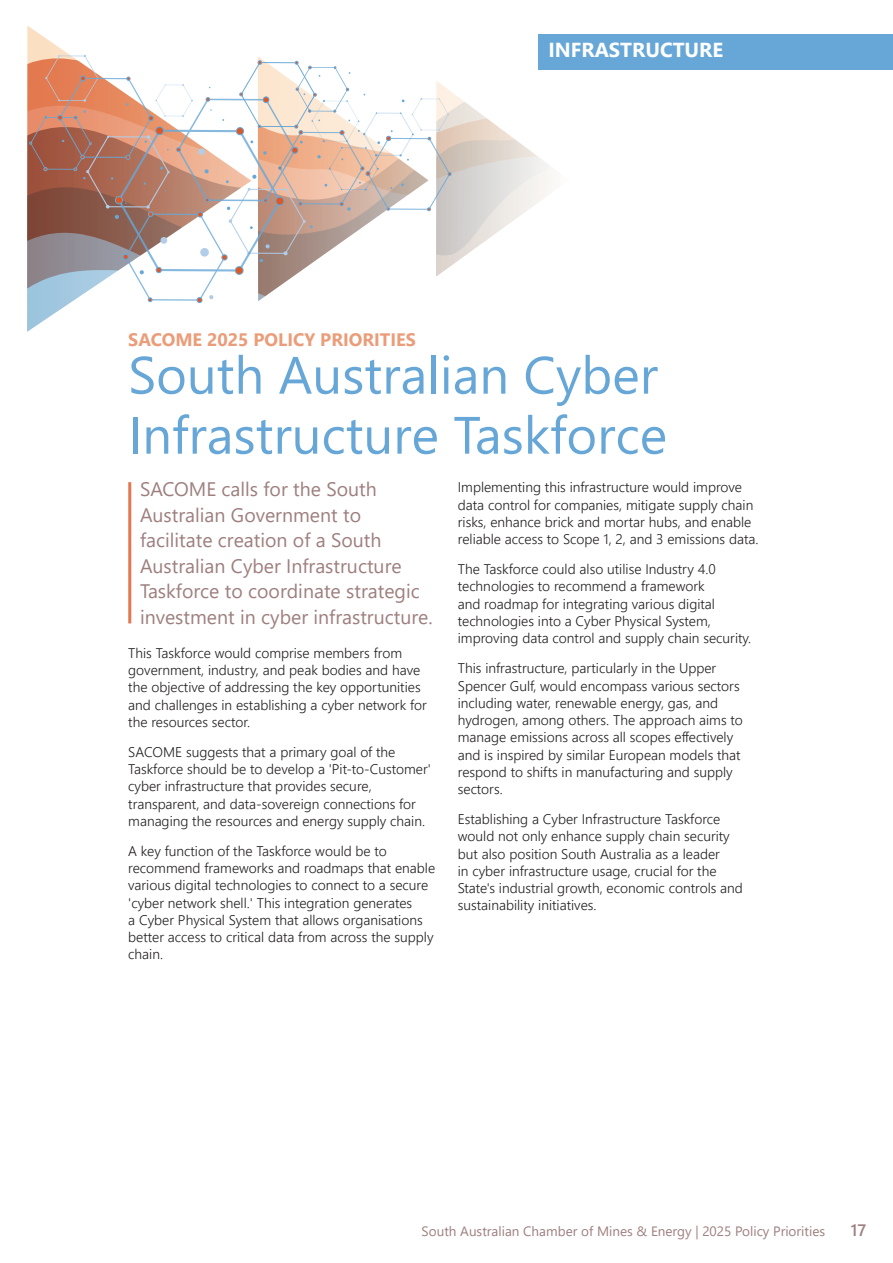
<style>
.page{position:relative;width:893px;height:1263px;background:#fff}
.page>*{position:absolute;margin:0;border:0;box-sizing:border-box;transform-origin:0 0}
.Header_2{font:52.5px/60px "Segoe UI";color:#67a7d7}
.t1{font:700 20.25px "Segoe UI";color:#fff}
.Subhead_2025{font:19.5px/25.5px "Segoe UI";color:#9d7f7e}
.t2{font:700 18px "Segoe UI";color:#eb9c79}
.t3{font:600 16.5px "Segoe UI";color:#9d7f7e}
.Body{font:300 13.95px/17.2px "Segoe UI";color:#231f20}
.t4{font:13.5px "Segoe UI";color:#9d7f7e}
</style>
<div class="page">
<svg style="left:27px;top:26px;width:542px;height:277px"></svg>
<div style="left:538px;top:34px;width:355px;height:35px;background:#67a7d7"></div>
<hr style="left:128px;top:482px;width:3px;height:141px;background:#e4774f">
<p class="t2" style="left:128px;top:322px;width:289px">SACOME 2025 POLICY PRIORITIES</p>
<p class="t1" style="left:549px;top:31px;width:176px">INFRASTRUCTURE</p>
<p class="Header_2" style="left:128px;top:340px;width:540px">South Australian Cyber<br>Infrastructure Taskforce</p>
<p class="Subhead_2025" style="left:140px;top:475px;width:294px">SACOME calls for the South<br>Australian Government to facilitate creation of a South<br>Australian Cyber Infrastructure<br>Taskforce to coordinate strategic investment in cyber infrastructure.</p>
<p class="Body" style="left:128px;top:643px;width:300px">This Taskforce would comprise members from government, industry, and peak bodies and have the objective of addressing the key opportunities and challenges in establishing a cyber network for the resources sector.</p>
<p class="Body" style="left:128px;top:742px;width:304px">SACOME suggests that a primary goal of the Taskforce should be to develop a 'Pit-to-Customer' cyber infrastructure that provides secure, transparent, and data-sovereign connections for managing the resources and energy supply chain.</p>
<p class="Body" style="left:128px;top:841px;width:308px">A key function of the Taskforce would be to recommend frameworks and roadmaps that enable various digital technologies to connect to a secure 'cyber network shell.' This integration generates<br>a Cyber Physical System that allows organisations better access to critical data from across the supply chain.</p>
<p class="Body" style="left:458px;top:477px;width:302px">Implementing this infrastructure would improve data control for companies, mitigate supply chain risks, enhance brick and mortar hubs, and enable reliable access to Scope 1, 2, and 3 emissions data.</p>
<p class="Body" style="left:458px;top:559px;width:295px">The Taskforce could also utilise Industry 4.0 technologies to recommend a framework<br>and roadmap for integrating various digital technologies into a Cyber Physical System, improving data control and supply chain security.</p>
<p class="Body" style="left:458px;top:658px;width:286px">This infrastructure, particularly in the Upper Spencer Gulf, would encompass various sectors including water, renewable energy, gas, and hydrogen, among others. The approach aims to manage emissions across all scopes effectively and is inspired by similar European models that respond to shifts in manufacturing and supply sectors.</p>
<p class="Body" style="left:458px;top:809px;width:287px">Establishing a Cyber Infrastructure Taskforce would not only enhance supply chain security but also position South Australia as a leader<br>in cyber infrastructure usage, crucial for the State's industrial growth, economic controls and sustainability initiatives.</p>
<p class="t4" style="left:422px;top:1218px;width:405px">South Australian Chamber of Mines &amp; Energy | 2025 Policy Priorities</p>
<p class="t3" style="left:851px;top:1214px;width:17px">17</p>
</div>
